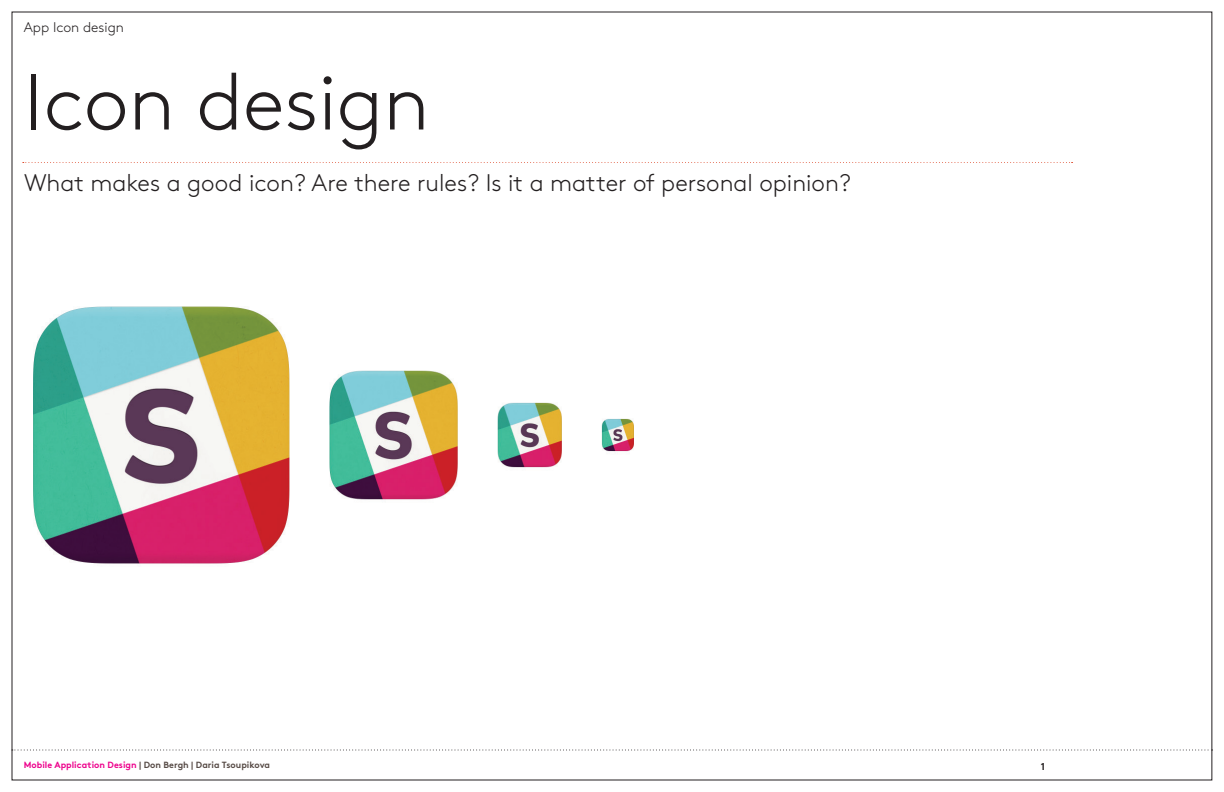
<style>
.page{position:relative;width:1224px;height:792px;background:#fff}
.page>*{position:absolute;margin:0;border:0;box-sizing:border-box;transform-origin:0 0}
.t1{font:300 80px "Brown Pro";color:#231f20}
.t2{font:300 24px "Brown Pro";color:#231f20}
.t3{font:300 14px "Brown Pro";color:#231f20}
.t4{font:700 10px "Brown Pro";color:#231f20}
.t5{font:700 9px "Brown Pro";color:#574b46}
.s1{color:#ed028c}
</style>
<div class="page">
<svg style="left:12px;top:750px;width:1201px;height:1px"></svg>
<svg style="left:23px;top:162px;width:1050px;height:1px"></svg>
<img style="left:33px;top:306px;width:601px;height:258px">
<p class="t3" style="left:24px;top:16px;width:102px">App Icon design</p>
<h1 class="t1" style="left:24px;top:43px;width:407px">Icon design</h1>
<p class="t2" style="left:24px;top:165px;width:828px">What makes a good icon? Are there rules? Is it a matter of personal opinion?</p>
<p class="t5" style="left:24px;top:758px;width:248px"><span class="s1">Mobile Application Design</span> | Don Bergh | Daria Tsoupikova</p>
<p class="t4" style="left:1041px;top:758px;width:6px">1</p>
</div>
